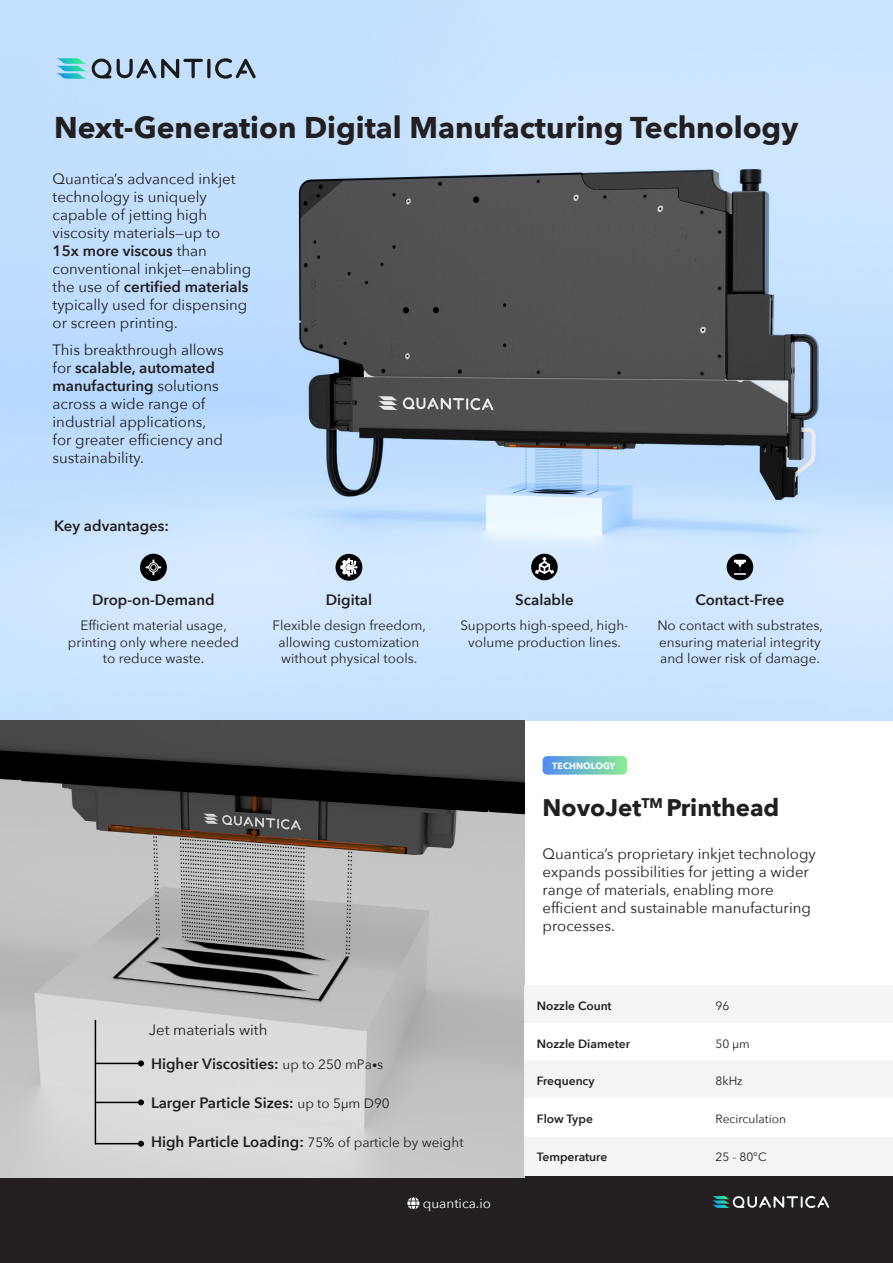
<style>
.page{position:relative;width:893px;height:1263px;background:#fff}
.page>*{position:absolute;margin:0;border:0;box-sizing:border-box;transform-origin:0 0}
.Paragraph_L{font:700 30px "Avenir Next";color:#231f20}
.Paragraph_L-2{font:700 24px "Avenir Next";color:#231f20}
.Paragraph_L-3{font:15px/18px "Avenir Next";color:#231f20}
.Paragraph_L-4{font:600 15px "Avenir Next";color:#231f20}
.Paragraph_L-5{font:13.5px/16.5px "Avenir Next";color:#231f20;text-align:center}
.Paragraph_L-6{font:13.5px "Avenir Next";color:#fff}
.Table_Text{font:600 12px "Avenir Next";color:#231f20}
.Table_Text-2{font:12px "Avenir Next";color:#231f20}
.Paragraph_L-7{font:700 9px "Avenir Next";color:#fff}
.s1{font-weight:600}
.s2{font-weight:400;font-size:13.5px}
.s3{font-weight:400;font-size:10.5px}
.s4{font-weight:600;font-size:15px}
</style>
<div class="page">
<img style="left:0;top:0;width:893px;height:720px">
<svg style="left:543px;top:756px;width:84px;height:19px"></svg>
<svg style="left:56px;top:57px;width:148px;height:24px"></svg>
<svg style="left:207px;top:59px;width:4px;height:19px"></svg>
<svg style="left:215px;top:55px;width:41px;height:26px"></svg>
<div style="left:0;top:1177px;width:893px;height:86px;background:#231f20"></div>
<svg style="left:407px;top:1197px;width:12px;height:12px"></svg>
<svg style="left:712px;top:1196px;width:117px;height:12px"></svg>
<img style="left:0;top:721px;width:524px;height:456px">
<svg style="left:524px;top:985px;width:369px;height:191px"></svg>
<hr style="left:95px;top:1020px;width:1px;height:124px;background:#000">
<hr style="left:95px;top:1143px;width:46px;height:1px;background:#000">
<svg style="left:138px;top:1141px;width:6px;height:6px"></svg>
<hr style="left:95px;top:1063px;width:46px;height:1px;background:#000">
<svg style="left:138px;top:1060px;width:6px;height:6px"></svg>
<hr style="left:95px;top:1102px;width:46px;height:1px;background:#000">
<svg style="left:138px;top:1099px;width:6px;height:6px"></svg>
<div style="left:531px;top:554px;width:27px;height:26px;background:#000;border-radius:50%"></div>
<svg style="left:535px;top:557px;width:19px;height:17px"></svg>
<div style="left:336px;top:554px;width:26px;height:27px;background:#000;border-radius:50%"></div>
<svg style="left:340px;top:558px;width:17px;height:18px"></svg>
<div style="left:140px;top:554px;width:27px;height:27px;background:#000;border-radius:50%"></div>
<svg style="left:146px;top:560px;width:15px;height:15px"></svg>
<div style="left:727px;top:554px;width:26px;height:26px;background:#000;border-radius:50%"></div>
<svg style="left:734px;top:560px;width:12px;height:15px"></svg>
<p class="Paragraph_L" style="left:54px;top:102px;width:746px">Next-Generation Digital Manufacturing Technology</p>
<p class="Paragraph_L-3" style="left:53px;top:169px;width:200px">Quantica’s advanced inkjet technology is uniquely capable of jetting high viscosity materials—up to<br><span class="s1">15x more viscous</span> than conventional inkjet—enabling the use of <span class="s1">certified materials </span>typically used for dispensing or screen printing.</p>
<p class="Paragraph_L-3" style="left:53px;top:340px;width:173px">This breakthrough allows for <span class="s1">scalable, automated manufacturing</span> solutions across a wide range of industrial applications, for greater efficiency and sustainability.</p>
<p class="Paragraph_L-4" style="left:54px;top:513px;width:116px">Key advantages:</p>
<p class="Paragraph_L-4" style="left:92px;top:587px;width:124px">Drop-on-Demand</p>
<p class="Paragraph_L-5" style="left:68px;top:617px;width:173px">Efficient material usage, printing only where needed to reduce waste.</p>
<p class="Paragraph_L-4" style="left:326px;top:587px;width:48px">Digital</p>
<p class="Paragraph_L-5" style="left:272px;top:617px;width:155px">Flexible design freedom, allowing customization without physical tools.</p>
<p class="Paragraph_L-4" style="left:515px;top:587px;width:60px">Scalable</p>
<p class="Paragraph_L-5" style="left:460px;top:617px;width:170px">Supports high-speed, high&shy;volume production lines.</p>
<p class="Paragraph_L-4" style="left:695px;top:587px;width:91px">Contact-Free</p>
<p class="Paragraph_L-5" style="left:657px;top:617px;width:167px;text-align:left">No contact with substrates, ensuring material integrity and lower risk of damage.</p>
<p class="Paragraph_L-7" style="left:552px;top:758px;width:65px">TECHNOLOGY</p>
<p class="Paragraph_L-2" style="left:543px;top:786px;width:238px">NovoJet<sup>TM</sup> Printhead</p>
<p class="Paragraph_L-3" style="left:543px;top:844px;width:275px">Quantica’s proprietary inkjet technology expands possibilities for jetting a wider range of materials, enabling more efficient and sustainable manufacturing processes.</p>
<p class="Paragraph_L-3" style="left:149px;top:1020px;width:120px">Jet materials with</p>
<p class="Paragraph_L-4" style="left:151px;top:1051px;width:234px">Higher Viscosities: <span class="s2">up to 250 mPa</span><span class="s3">•</span><span class="s2">s</span></p>
<p class="Paragraph_L-4" style="left:151px;top:1090px;width:240px">Larger Particle Sizes: <span class="s2">up to 5µm D90</span></p>
<p class="Paragraph_L-5" style="left:151px;top:1134px;width:314px"><span class="s4">High Particle Loading:</span> 75% of particle by weight</p>
<p class="Paragraph_L-6" style="left:423px;top:1191px;width:70px">quantica.io</p>
<p class="Table_Text" style="left:537px;top:996px;width:76px">Nozzle Count</p>
<p class="Table_Text-2" style="left:716px;top:996px;width:15px">96</p>
<p class="Table_Text" style="left:537px;top:1033px;width:95px">Nozzle Diameter</p>
<p class="Table_Text-2" style="left:716px;top:1033px;width:36px">50 µm</p>
<p class="Table_Text" style="left:537px;top:1071px;width:59px">Frequency</p>
<p class="Table_Text-2" style="left:716px;top:1071px;width:28px">8kHz</p>
<p class="Table_Text" style="left:537px;top:1108px;width:58px">Flow Type</p>
<p class="Table_Text-2" style="left:716px;top:1108px;width:72px">Recirculation</p>
<p class="Table_Text" style="left:537px;top:1147px;width:72px">Temperature</p>
<p class="Table_Text-2" style="left:716px;top:1147px;width:53px">25 - 80°C</p>
</div>
